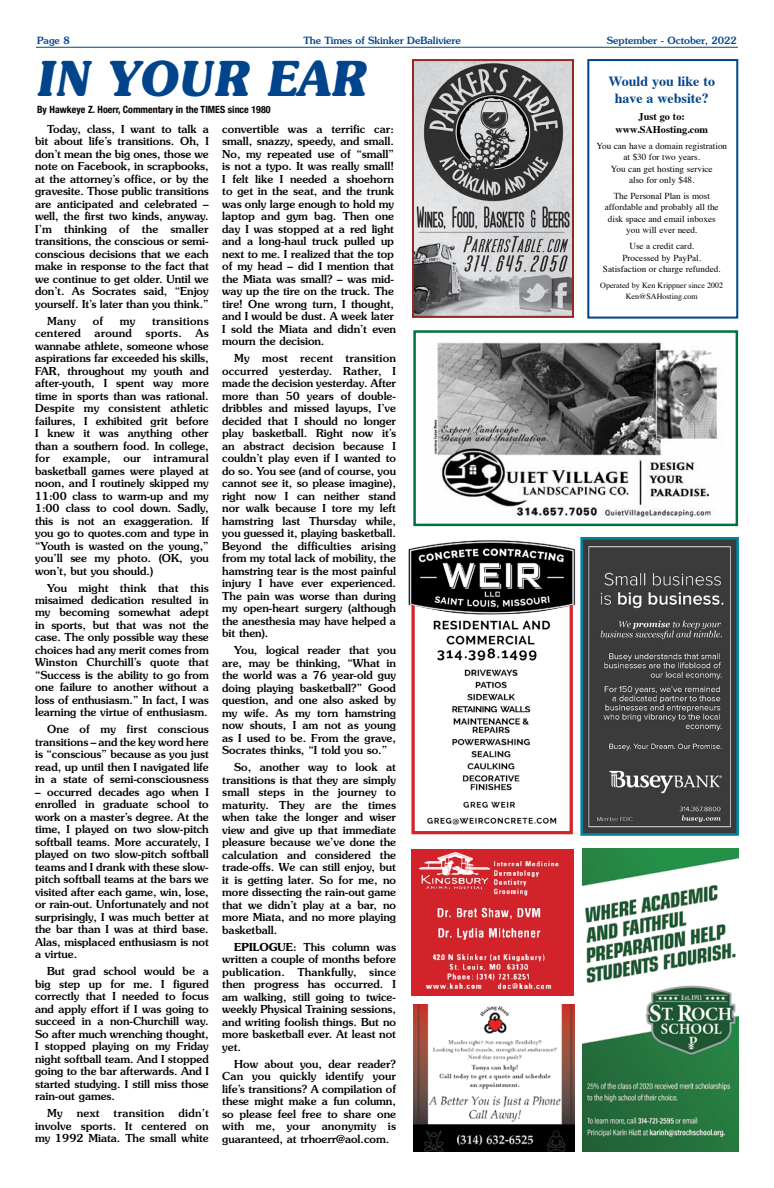
<style>
.page{position:relative;width:774px;height:1188px;background:#fff}
.page>*{position:absolute;margin:0;border:0;box-sizing:border-box;transform-origin:0 0}
.t1{font:italic 700 48px "Souvenir";color:#00458b;scale:.9 1}
.t2{font:700 14px/16.8px "Times";color:#00458b;text-align:center}
.t3{font:500 11px/12.5px "Souvenir";color:#000;text-align:justify}
.t4{font:500 11px "Souvenir";letter-spacing:.025em;color:#000}
.t5{font:700 10.3px/12.6px "Times";color:#000;text-align:center}
.t6{font:500 10px "Souvenir";color:#00458b}
.t7{font:700 condensed 9.9px "Helvetica Neue";color:#000}
.t8{font:9.2px/11.5px "Times";color:#000;text-align:center}
.t9{font:8px/11px "Times";color:#000;text-align:center}
.s1{font-weight:600}
</style>
<div class="page">
<hr style="left:36px;top:47px;width:702px;height:1px;background:#00458b">
<img style="left:433px;top:342px;width:284px;height:177px">
<div style="left:413px;top:330px;width:325px;height:196px;border:2px solid #00723f"></div>
<img style="left:583px;top:849px;width:156px;height:302px">
<div style="left:587px;top:59px;width:151px;height:260px;border:2px solid #00458b"></div>
<img style="left:413px;top:1005px;width:161px;height:146px">
<img style="left:415px;top:62px;width:156px;height:253px">
<div style="left:412px;top:59px;width:162px;height:259px;border:2px solid #942923"></div>
<div style="left:411px;top:561px;width:162px;height:273px;border:3px solid #d2232a"></div>
<img style="left:408px;top:540px;width:168px;height:75px">
<img style="left:452px;top:669px;width:79px;height:122px">
<img style="left:427px;top:817px;width:130px;height:8px">
<img style="left:433px;top:620px;width:118px;height:10px">
<img style="left:446px;top:635px;width:89px;height:10px">
<img style="left:437px;top:648px;width:100px;height:13px">
<img style="left:463px;top:801px;width:52px;height:7px">
<img style="left:584px;top:541px;width:151px;height:291px">
<div style="left:580px;top:537px;width:159px;height:299px;border:3px solid #00839b"></div>
<div style="left:412px;top:849px;width:162px;height:147px;background:#d2232a"></div>
<img style="left:418px;top:851px;width:141px;height:139px">
<p class="t6" style="left:37px;top:34px;width:34px">Page 8</p>
<p class="t6" style="left:303px;top:34px;width:159px">The Times of Skinker DeBaliviere</p>
<p class="t6" style="left:607px;top:34px;width:132px">September - October, 2022</p>
<h1 class="t1" style="left:37px;top:50px;width:368px">IN YOUR EAR</h1>
<p class="t7" style="left:37px;top:104px;width:235px">By Hawkeye Z. Hoerr, Commentary in the TIMES since 1980</p>
<p class="t3" style="left:35px;top:122px;width:175px;text-indent:12px">Today, class, I want to talk a bit about life’s transitions. Oh, I don’t mean the big ones, those we note on Facebook, in scrapbooks, at the attorney’s office, or by the gravesite. Those public transitions are anticipated and celebrated – well, the first two kinds, anyway.<br>I’m thinking of the smaller transitions, the conscious or semi&shy;conscious decisions that we each make in response to the fact that we continue to get older. Until we don’t. As Socrates said, “Enjoy yourself. It’s later than you think.”</p>
<p class="t3" style="left:47px;top:314px;width:30px">Many</p>
<p class="t3" style="left:93px;top:314px;width:12px">of</p>
<p class="t3" style="left:120px;top:314px;width:17px">my</p>
<p class="t3" style="left:35px;top:314px;width:175px;text-indent:117px">transitions centered around sports. As wannabe athlete, someone whose aspirations far exceeded his skills, FAR, throughout my youth and after-youth, I spent way more time in sports than was rational.<br>Despite my consistent athletic failures, I exhibited grit before I knew it was anything other than a southern food. In college, for example, our intramural basketball games were played at noon, and I routinely skipped my 11:00 class to warm-up and my 1:00 class to cool down. Sadly, this is not an exaggeration. If you go to quotes.com and type in “Youth is wasted on the young,” you’ll see my photo. (OK, you won’t, but you should.)</p>
<p class="t3" style="left:35px;top:581px;width:175px;text-indent:12px">You might think that this misaimed dedication resulted in my becoming somewhat adept in sports, but that was not the case. The only possible way these choices had any merit comes from Winston Churchill’s quote that “Success is the ability to go from one failure to another without a loss of enthusiasm.” In fact, I was learning the virtue of enthusiasm.</p>
<p class="t3" style="left:35px;top:723px;width:175px;text-indent:12px">One of my first conscious transitions – and the key word here is “conscious” because as you just read, up until then I navigated life in a state of semi-consciousness</p>
<p class="t3" style="left:35px;top:786px;width:175px">– occurred decades ago when I enrolled in graduate school to work on a master’s degree. At the time, I played on two slow-pitch softball teams. More accurately, I played on two slow-pitch softball teams and I drank with these slow&shy;pitch softball teams at the bars we visited after each game, win, lose, or rain-out. Unfortunately and not surprisingly, I was much better at the bar than I was at third base.<br>Alas, misplaced enthusiasm is not a virtue.</p>
<p class="t3" style="left:35px;top:965px;width:175px;text-indent:12px">But grad school would be a big step up for me. I figured correctly that I needed to focus and apply effort if I was going to succeed in a non-Churchill way.<br>So after much wrenching thought, I stopped playing on my Friday night softball team. And I stopped going to the bar afterwards. And I started studying. I still miss those rain-out games.</p>
<p class="t3" style="left:47px;top:1107px;width:17px">My</p>
<p class="t3" style="left:77px;top:1107px;width:24px">next</p>
<p class="t4" style="left:114px;top:1107px;width:52px">transition</p>
<p class="t3" style="left:35px;top:1107px;width:175px;text-indent:143px">didn’t involve sports. It centered on my 1992 Miata. The small white</p>
<p class="t3" style="left:222px;top:122px;width:175px;text-align:left">convertible was a terrific car: small, snazzy, speedy, and small.<br>No, my repeated use of “small” is not a typo. It was really small!<br>I felt like I needed a shoehorn to get in the seat, and the trunk was only large enough to hold my laptop and gym bag. Then one day I was stopped at a red light and a long-haul truck pulled up next to me. I realized that the top of my head – did I mention that the Miata was small? – was mid&shy;way up the tire on the truck. The tire! One wrong turn, I thought, and I would be dust. A week later<br>I sold the Miata and didn’t even mourn the decision.</p>
<p class="t3" style="left:222px;top:352px;width:175px;text-indent:12px">My most recent transition occurred yesterday. Rather, I made the decision yesterday. After more than 50 years of double&shy;dribbles and missed layups, I’ve decided that I should no longer play basketball. Right now it’s an abstract decision because I couldn’t play even if I wanted to do so. You see (and of course, you cannot see it, so please imagine), right now I can neither stand nor walk because I tore my left hamstring last Thursday while, you guessed it, playing basketball.<br>Beyond the difficulties arising from my total lack of mobility, the hamstring tear is the most painful injury I have ever experienced.<br>The pain was worse than during my open-heart surgery (although the anesthesia may have helped a bit then).</p>
<p class="t3" style="left:222px;top:644px;width:175px;text-indent:12px">You, logical reader that you are, may be thinking, “What in the world was a 76 year-old guy doing playing basketball?” Good question, and one also asked by my wife. As my torn hamstring now shouts, I am not as young as I used to be. From the grave, Socrates thinks, “I told you so.”</p>
<p class="t3" style="left:222px;top:761px;width:175px;text-indent:12px">So, another way to look at transitions is that they are simply small steps in the journey to maturity. They are the times when take the longer and wiser view and give up that immediate pleasure because we’ve done the calculation and considered the trade-offs. We can still enjoy, but it is getting later. So for me, no more dissecting the rain-out game that we didn’t play at a bar, no more Miata, and no more playing basketball.</p>
<p class="t3" style="left:222px;top:940px;width:175px;text-indent:12px"><span class="s1">EPILOGUE</span>: This column was written a couple of months before publication. Thankfully, since then progress has occurred. I am walking, still going to twice&shy;weekly Physical Training sessions, and writing foolish things. But no more basketball ever. At least not yet.</p>
<p class="t3" style="left:222px;top:1057px;width:175px;text-indent:12px">How about you, dear reader?<br>Can you quickly identify your life’s transitions? A compilation of these might make a fun column, so please feel free to share one with me, your anonymity is guaranteed, at trhoerr@aol.com.</p>
<p class="t2" style="left:609px;top:72px;width:108px">Would you like to have a website?</p>
<p class="t5" style="left:615px;top:109px;width:94px">Just go to: www.SAHosting.com</p>
<p class="t8" style="left:596px;top:139px;width:132px">You can have a domain registration at $30 for two years.<br>You can get hosting service<br>also for only $48.</p>
<p class="t8" style="left:605px;top:189px;width:115px">The Personal Plan is most affordable and probably all the disk space and email inboxes you will ever need.</p>
<p class="t8" style="left:603px;top:240px;width:119px">Use a credit card.<br>Processed by PayPal.<br>Satisfaction or charge refunded.</p>
<p class="t9" style="left:600px;top:279px;width:124px">Operated by Ken Krippner since 2002<br>Ken@SAHosting.com</p>
</div>
